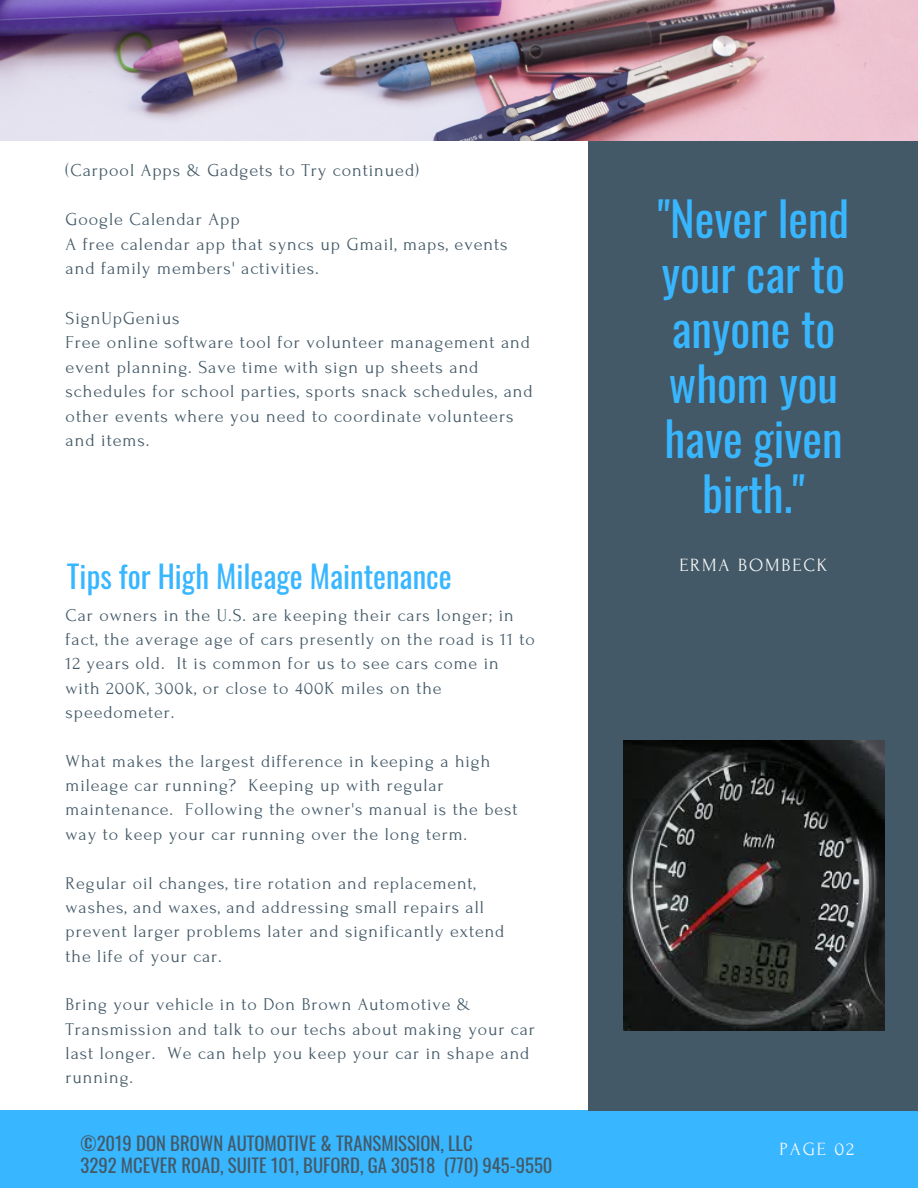
<style>
.page{position:relative;width:918px;height:1188px;background:#fff}
.page>*{position:absolute;margin:0;border:0;box-sizing:border-box;transform-origin:0 0}
.t1{font:46.65px/55.1px "Oswald";color:#38b6ff;text-align:center}
.t2{font:30.75px "Oswald";color:#38b6ff}
.t3{font:18.6px/22.2px "Oswald";color:#435967}
.t4{font:18.6px "Forum";letter-spacing:.1em;color:#fafafa}
.t5{font:18.15px/24.6px "Forum";letter-spacing:.05em;color:#435967}
.t6{font:18px/24.3px "Forum";letter-spacing:.05em;color:#435967}
</style>
<div class="page">
<div style="left:0;top:1110px;width:918px;height:78px;background:#38b6ff"></div>
<div style="left:589px;top:126px;width:329px;height:984px;background:#435967"></div>
<img style="left:0;top:0;width:918px;height:140px">
<img style="left:623px;top:741px;width:261px;height:289px">
<p class="t5" style="left:66px;top:158px;width:355px">(Carpool Apps &amp; Gadgets to Try continued)</p>
<p class="t5" style="left:66px;top:208px;width:443px">Google Calendar App<br>A free calendar app that syncs up Gmail, maps, events and family members' activities.</p>
<p class="t5" style="left:66px;top:306px;width:469px">SignUpGenius<br>Free online software tool for volunteer management and event planning. Save time with sign up sheets and schedules for school parties, sports snack schedules, and other events where you need to coordinate volunteers and items.</p>
<h2 class="t2" style="left:67px;top:552px;width:386px">Tips for High Mileage Maintenance</h2>
<p class="t6" style="left:66px;top:603px;width:471px">Car owners in the U.S. are keeping their cars longer; in fact, the average age of cars presently on the road is 11 to 12 years old. It is common for us to see cars come in with 200K, 300k, or close to 400K miles on the speedometer.</p>
<p class="t6" style="left:66px;top:749px;width:454px">What makes the largest difference in keeping a high mileage car running? Keeping up with regular maintenance. Following the owner's manual is the best way to keep your car running over the long term.</p>
<p class="t6" style="left:66px;top:871px;width:440px">Regular oil changes, tire rotation and replacement, washes, and waxes, and addressing small repairs all prevent larger problems later and significantly extend the life of your car.</p>
<p class="t6" style="left:66px;top:993px;width:471px">Bring your vehicle in to Don Brown Automotive &amp; Transmission and talk to our techs about making your car last longer. We can help you keep your car in shape and running.</p>
<h1 class="t1" style="left:658px;top:189px;width:193px">"Never lend your car to anyone to whom you have given birth."</h1>
<p class="t4" style="left:679px;top:555px;width:150px">ERMA BOMBECK</p>
<p class="t3" style="left:81px;top:1131px;width:473px">©2019 DON BROWN AUTOMOTIVE &amp; TRANSMISSION, LLC<br>3292 MCEVER ROAD, SUITE 101, BUFORD, GA 30518 (770) 945-9550</p>
<p class="t4" style="left:780px;top:1139px;width:76px">PAGE 02</p>
</div>
